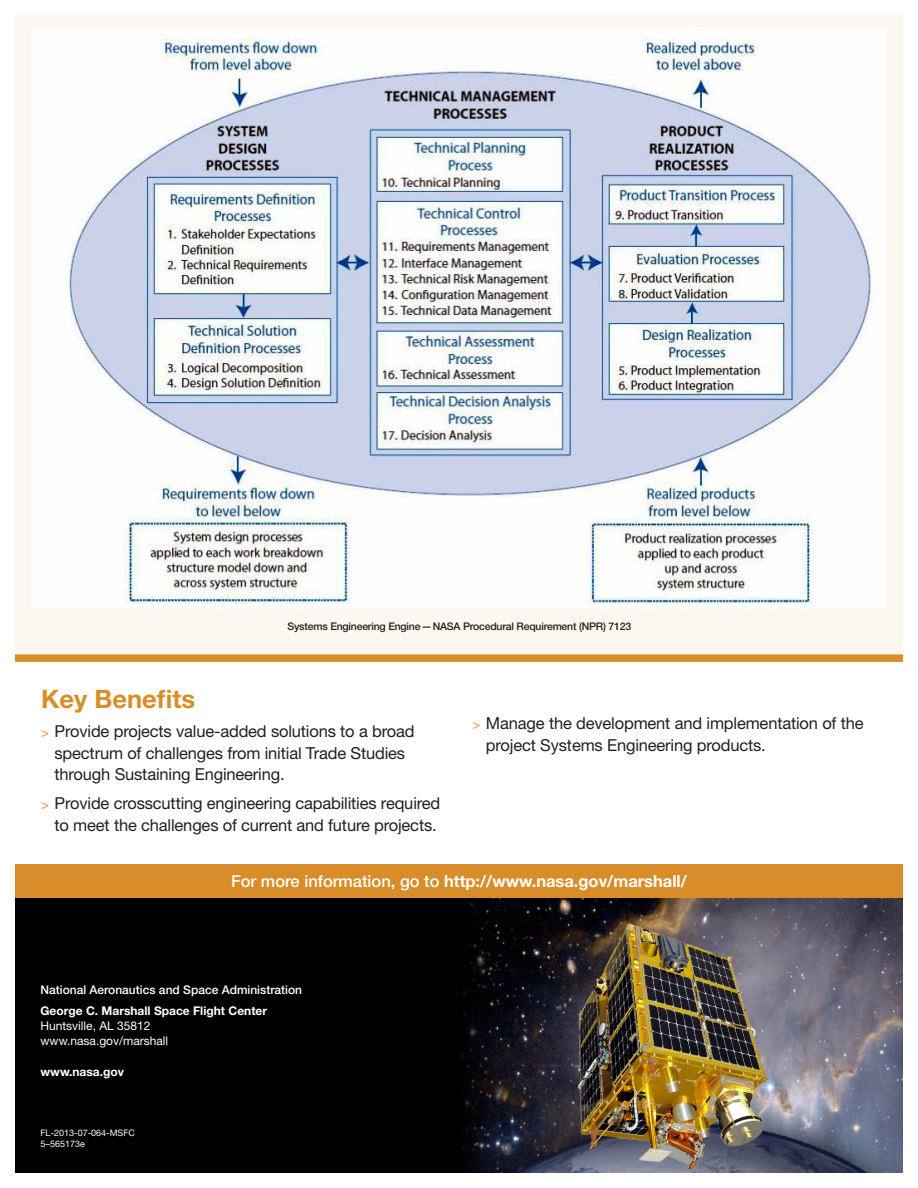
<style>
.page{position:relative;width:918px;height:1188px;background:#fff}
.page>*{position:absolute;margin:0;border:0;box-sizing:border-box;transform-origin:0 0}
.head{font:700 25.5px "Helvetica Neue LT Std";color:#d98d28}
.t1{font:16.5px/21.8px "Helvetica Neue LT Std";letter-spacing:-.01em;color:#231f20}
.other_highlight_text{font:700 16.5px "Helvetica Neue LT Std";color:#fff}
.t2{font:700 12px "Helvetica Neue LT Std";color:#fff}
.t3{font:500 12px "Helvetica Neue LT Std";color:#fff}
.t4{font:12px "Helvetica Neue LT Std";color:#fff}
.t5{font:500 10.5px "Helvetica Neue LT Std";letter-spacing:-.02em;color:#231f20}
.t6{font:9px "Helvetica Neue LT Std";color:#fff}
.s1{font-family:"Adobe Garamond Pro";color:#d98d28}
.s2{font-weight:500}
</style>
<div class="page">
<img style="left:16px;top:898px;width:886px;height:274px">
<div style="left:0;top:0;width:918px;height:658px;background:#fcf8f1"></div>
<div style="left:0;top:865px;width:918px;height:33px;background:#d98d28"></div>
<img style="left:32px;top:28px;width:855px;height:581px">
<div style="left:0;top:654px;width:918px;height:8px;background:#d98d28"></div>
<div style="left:0;top:0;width:918px;height:1188px;border:15px solid #fff"></div>
<p class="t5" style="left:287px;top:620px;width:345px">Systems Engineering Engine—NASA Procedural Requirement (NPR) 7123</p>
<p class="head" style="left:41px;top:684px;width:155px">Key Benefits</p>
<p class="t1" style="left:55px;top:720px;width:362px;text-indent:-13px"><span class="s1">&gt;</span> Provide projects value-added solutions to a broad spectrum of challenges from initial Trade Studies through Sustaining Engineering.</p>
<p class="t1" style="left:41px;top:792px;width:401px;text-align:center"><span class="s1">&gt;</span> Provide crosscutting engineering capabilities required to meet the challenges of current and future projects.</p>
<p class="t1" style="left:486px;top:712px;width:379px;text-indent:-13px"><span class="s1">&gt;</span> Manage the development and implementation of the project Systems Engineering products.</p>
<p class="other_highlight_text" style="left:231px;top:871px;width:457px"><span class="s2">For more information, go to</span> http://www.nasa.gov/marshall/</p>
<p class="t3" style="left:40px;top:982px;width:263px">National Aeronautics and Space Administration</p>
<p class="t2" style="left:40px;top:1003px;width:228px">George C. Marshall Space Flight Center</p>
<p class="t4" style="left:40px;top:1018px;width:112px">Huntsville, AL 35812</p>
<p class="t4" style="left:40px;top:1033px;width:129px">www.nasa.gov/marshall</p>
<p class="t2" style="left:40px;top:1064px;width:85px">www.nasa.gov</p>
<p class="t6" style="left:40px;top:1128px;width:96px">FL-2013-07-064-MSFC</p>
<p class="t6" style="left:40px;top:1138px;width:46px">5–565173e</p>
</div>
